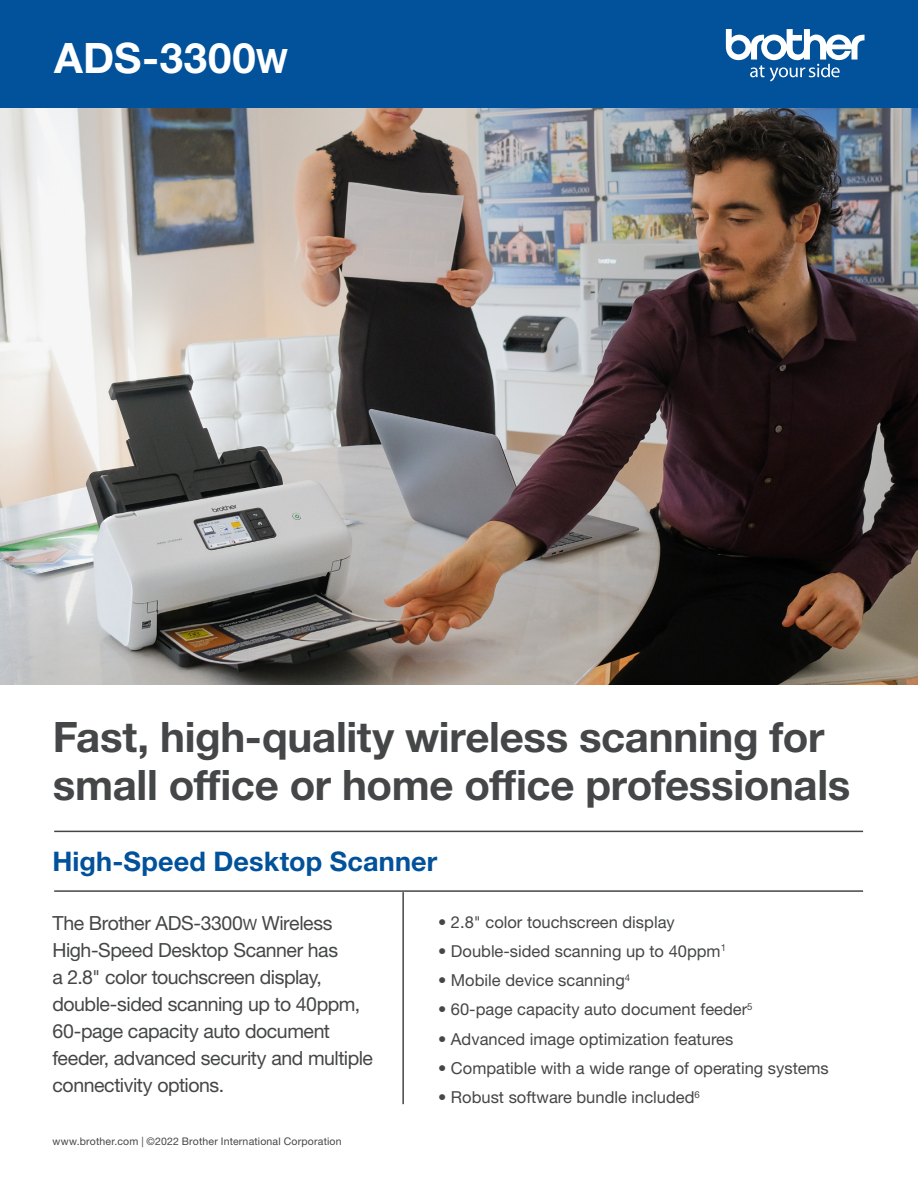
<style>
.page{position:relative;width:918px;height:1188px;background:#fff}
.page>*{position:absolute;margin:0;border:0;box-sizing:border-box;transform-origin:0 0}
.t1{font:700 42px/48px "Helvetica Neue LTW1 G";letter-spacing:-.01em;color:#454647}
.t2{font:42px "Helvetica Neue LTW1 G Bd SC800";letter-spacing:.015em;color:#fff}
.t3{font:700 27px "Helvetica Neue LTW1 G";letter-spacing:.005em;color:#01519b}
.t4{font:19.5px/27px "Helvetica Neue LTW1 G";letter-spacing:-.025em;color:#454647}
.t5{font:16.5px "Helvetica Neue LTW1 G";color:#454647}
.t6{font:10.5px "Helvetica Neue LTW1 G";letter-spacing:.015em;color:#454647}
.s1{font-size:33.6px}
.s2{font-family:"Helvetica Neue LTW1 G Roman SC800";font-size:15.6px}
</style>
<div class="page">
<img style="left:0;top:108px;width:918px;height:577px">
<div style="left:0;top:0;width:918px;height:108px;background:#01519b"></div>
<hr style="left:54px;top:890px;width:809px;height:2px;background:#454647">
<hr style="left:54px;top:831px;width:809px;height:1px;background:#454647">
<hr style="left:402px;top:892px;width:2px;height:212px;background:#454647">
<svg style="left:726px;top:29px;width:139px;height:52px"></svg>
<p class="t2" style="left:54px;top:32px;width:235px">ADS-3300<span class="s1">w</span></p>
<p class="t1" style="left:53px;top:713px;width:799px">Fast, high-quality wireless scanning for small office or home office professionals</p>
<p class="t3" style="left:52px;top:845px;width:386px">High-Speed Desktop Scanner</p>
<p class="t4" style="left:52px;top:909px;width:322px">The Brother ADS-3300<span class="s2">w</span> Wireless<br>High-Speed Desktop Scanner has<br>a 2.8" color touchscreen display, double-sided scanning up to 40ppm,<br>60-page capacity auto document feeder, advanced security and multiple connectivity options.</p>
<p class="t5" style="left:438px;top:912px;width:238px">• 2.8" color touchscreen display</p>
<p class="t5" style="left:438px;top:941px;width:289px">• Double-sided scanning up to 40ppm<sup>1</sup></p>
<p class="t5" style="left:438px;top:970px;width:194px">• Mobile device scanning<sup>4</sup></p>
<p class="t5" style="left:438px;top:999px;width:316px">• 60-page capacity auto document feeder<sup>5</sup></p>
<p class="t5" style="left:438px;top:1029px;width:297px">• Advanced image optimization features</p>
<p class="t5" style="left:438px;top:1058px;width:392px">• Compatible with a wide range of operating systems</p>
<p class="t5" style="left:438px;top:1087px;width:263px">• Robust software bundle included<sup>6</sup></p>
<p class="t6" style="left:52px;top:1135px;width:291px">www.brother.com | ©2022 Brother International Corporation</p>
</div>
